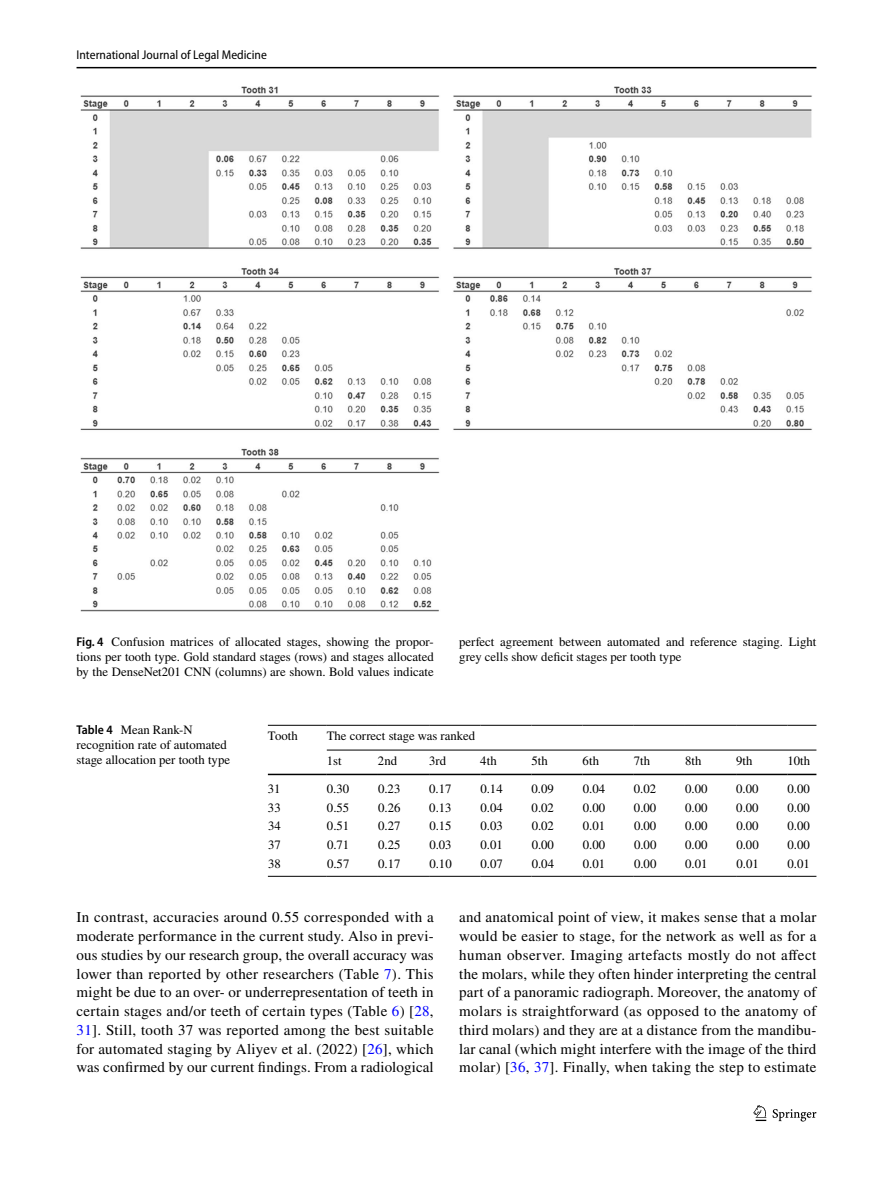
<style>
.page{position:relative;width:893px;height:1187px;background:#fff}
.page>*{position:absolute;margin:0;border:0;box-sizing:border-box;transform-origin:0 0}
.t1{font:15px/18.8px "STIX";letter-spacing:.01em;color:#000;text-align:justify}
.t2{font:12.75px/15px "STIX";color:#000}
.t3{font:semi-condensed 12.75px "Myriad Pro";color:#000}
.s1{font-family:"Myriad Pro";font-weight:600;font-stretch:semi-condensed}
.s2{color:#00f}
</style>
<div class="page">
<hr style="left:77px;top:67px;width:739px;height:1px;background:#000">
<svg style="left:753px;top:1105px;width:13px;height:15px"></svg>
<svg style="left:773px;top:1109px;width:43px;height:12px"></svg>
<img style="left:81px;top:87px;width:731px;height:524px">
<hr style="left:268px;top:724px;width:59px;height:1px;background:#000">
<hr style="left:327px;top:724px;width:51px;height:1px;background:#000">
<hr style="left:378px;top:724px;width:51px;height:1px;background:#000">
<hr style="left:429px;top:724px;width:51px;height:1px;background:#000">
<hr style="left:480px;top:724px;width:51px;height:1px;background:#000">
<hr style="left:531px;top:724px;width:52px;height:1px;background:#000">
<hr style="left:583px;top:724px;width:51px;height:1px;background:#000">
<hr style="left:634px;top:724px;width:51px;height:1px;background:#000">
<hr style="left:685px;top:724px;width:51px;height:1px;background:#000">
<hr style="left:736px;top:724px;width:51px;height:1px;background:#000">
<svg style="left:787px;top:724px;width:29px;height:1px"></svg>
<hr style="left:268px;top:773px;width:59px;height:2px;background:#000">
<hr style="left:327px;top:773px;width:51px;height:2px;background:#000">
<hr style="left:378px;top:773px;width:51px;height:2px;background:#000">
<hr style="left:429px;top:773px;width:51px;height:2px;background:#000">
<hr style="left:480px;top:773px;width:51px;height:2px;background:#000">
<hr style="left:531px;top:773px;width:52px;height:2px;background:#000">
<hr style="left:583px;top:773px;width:51px;height:2px;background:#000">
<hr style="left:634px;top:773px;width:51px;height:2px;background:#000">
<hr style="left:685px;top:773px;width:51px;height:2px;background:#000">
<hr style="left:736px;top:773px;width:51px;height:2px;background:#000">
<hr style="left:787px;top:773px;width:29px;height:2px;background:#000">
<hr style="left:268px;top:875px;width:59px;height:1px;background:#000">
<hr style="left:327px;top:875px;width:51px;height:1px;background:#000">
<hr style="left:378px;top:875px;width:51px;height:1px;background:#000">
<hr style="left:429px;top:875px;width:51px;height:1px;background:#000">
<hr style="left:480px;top:875px;width:51px;height:1px;background:#000">
<hr style="left:531px;top:875px;width:52px;height:1px;background:#000">
<hr style="left:583px;top:875px;width:51px;height:1px;background:#000">
<hr style="left:634px;top:875px;width:51px;height:1px;background:#000">
<hr style="left:685px;top:875px;width:51px;height:1px;background:#000">
<hr style="left:736px;top:875px;width:51px;height:1px;background:#000">
<svg style="left:787px;top:875px;width:29px;height:1px"></svg>
<hr style="left:327px;top:749px;width:489px;height:1px;background:#000">
<p class="t3" style="left:77px;top:48px;width:192px">International Journal of Legal Medicine</p>
<p class="t2" style="left:77px;top:635px;width:359px;text-align:justify"><span class="s1">Fig. 4</span> Confusion matrices of allocated stages, showing the propor&shy;tions per tooth type. Gold standard stages (rows) and stages allocated by the DenseNet201 CNN (columns) are shown. Bold values indicate</p>
<p class="t2" style="left:459px;top:635px;width:359px">perfect agreement between automated and reference staging. Light grey cells show deficit stages per tooth type</p>
<p class="t2" style="left:77px;top:723px;width:155px"><span class="s1">Table 4</span> Mean Rank-N recognition rate of automated stage allocation per tooth type</p>
<p class="t2" style="left:268px;top:729px;width:32px">Tooth</p>
<p class="t2" style="left:327px;top:724px;width:150px;line-height:24.5px">The correct stage was ranked<br>1st</p>
<p class="t2" style="left:378px;top:753px;width:21px">2nd</p>
<p class="t2" style="left:429px;top:753px;width:18px">3rd</p>
<p class="t2" style="left:480px;top:753px;width:18px">4th</p>
<p class="t2" style="left:531px;top:753px;width:18px">5th</p>
<p class="t2" style="left:583px;top:753px;width:18px">6th</p>
<p class="t2" style="left:634px;top:753px;width:18px">7th</p>
<p class="t2" style="left:685px;top:753px;width:18px">8th</p>
<p class="t2" style="left:736px;top:753px;width:18px">9th</p>
<p class="t2" style="left:787px;top:753px;width:24px">10th</p>
<p class="t2" style="left:268px;top:781px;width:14px">31</p>
<p class="t2" style="left:327px;top:781px;width:24px">0.30</p>
<p class="t2" style="left:378px;top:781px;width:24px">0.23</p>
<p class="t2" style="left:429px;top:781px;width:24px">0.17</p>
<p class="t2" style="left:480px;top:781px;width:24px">0.14</p>
<p class="t2" style="left:532px;top:781px;width:24px">0.09</p>
<p class="t2" style="left:583px;top:781px;width:24px">0.04</p>
<p class="t2" style="left:634px;top:781px;width:24px">0.02</p>
<p class="t2" style="left:685px;top:781px;width:24px">0.00</p>
<p class="t2" style="left:736px;top:781px;width:24px">0.00</p>
<p class="t2" style="left:787px;top:781px;width:24px">0.00</p>
<p class="t2" style="left:268px;top:800px;width:14px">33</p>
<p class="t2" style="left:327px;top:800px;width:24px">0.55</p>
<p class="t2" style="left:378px;top:800px;width:24px">0.26</p>
<p class="t2" style="left:429px;top:800px;width:24px">0.13</p>
<p class="t2" style="left:480px;top:800px;width:24px">0.04</p>
<p class="t2" style="left:532px;top:800px;width:24px">0.02</p>
<p class="t2" style="left:583px;top:800px;width:24px">0.00</p>
<p class="t2" style="left:634px;top:800px;width:24px">0.00</p>
<p class="t2" style="left:685px;top:800px;width:24px">0.00</p>
<p class="t2" style="left:736px;top:800px;width:24px">0.00</p>
<p class="t2" style="left:787px;top:800px;width:24px">0.00</p>
<p class="t2" style="left:268px;top:819px;width:14px">34</p>
<p class="t2" style="left:327px;top:819px;width:24px">0.51</p>
<p class="t2" style="left:378px;top:819px;width:24px">0.27</p>
<p class="t2" style="left:429px;top:819px;width:24px">0.15</p>
<p class="t2" style="left:480px;top:819px;width:24px">0.03</p>
<p class="t2" style="left:532px;top:819px;width:24px">0.02</p>
<p class="t2" style="left:583px;top:819px;width:24px">0.01</p>
<p class="t2" style="left:634px;top:819px;width:24px">0.00</p>
<p class="t2" style="left:685px;top:819px;width:24px">0.00</p>
<p class="t2" style="left:736px;top:819px;width:24px">0.00</p>
<p class="t2" style="left:787px;top:819px;width:24px">0.00</p>
<p class="t2" style="left:268px;top:838px;width:14px">37</p>
<p class="t2" style="left:327px;top:838px;width:24px">0.71</p>
<p class="t2" style="left:378px;top:838px;width:24px">0.25</p>
<p class="t2" style="left:429px;top:838px;width:24px">0.03</p>
<p class="t2" style="left:481px;top:838px;width:24px">0.01</p>
<p class="t2" style="left:532px;top:838px;width:24px">0.00</p>
<p class="t2" style="left:583px;top:838px;width:24px">0.00</p>
<p class="t2" style="left:634px;top:838px;width:24px">0.00</p>
<p class="t2" style="left:685px;top:838px;width:24px">0.00</p>
<p class="t2" style="left:736px;top:838px;width:24px">0.00</p>
<p class="t2" style="left:787px;top:838px;width:24px">0.00</p>
<p class="t2" style="left:268px;top:856px;width:14px">38</p>
<p class="t2" style="left:327px;top:856px;width:24px">0.57</p>
<p class="t2" style="left:378px;top:856px;width:24px">0.17</p>
<p class="t2" style="left:429px;top:856px;width:24px">0.10</p>
<p class="t2" style="left:481px;top:856px;width:24px">0.07</p>
<p class="t2" style="left:532px;top:856px;width:24px">0.04</p>
<p class="t2" style="left:583px;top:856px;width:24px">0.01</p>
<p class="t2" style="left:634px;top:856px;width:24px">0.00</p>
<p class="t2" style="left:685px;top:856px;width:24px">0.01</p>
<p class="t2" style="left:736px;top:856px;width:24px">0.01</p>
<p class="t2" style="left:788px;top:856px;width:24px">0.01</p>
<p class="t1" style="left:77px;top:908px;width:359px">In contrast, accuracies around 0.55 corresponded with a moderate performance in the current study. Also in previ&shy;ous studies by our research group, the overall accuracy was lower than reported by other researchers (Table <span class="s2">7</span>). This might be due to an over- or underrepresentation of teeth in certain stages and/or teeth of certain types (Table <span class="s2">6</span>) [<span class="s2">28</span>, <span class="s2">31</span>]. Still, tooth 37 was reported among the best suitable for automated staging by Aliyev et al. (2022) [<span class="s2">26</span>], which was confirmed by our current findings. From a radiological</p>
<p class="t1" style="left:459px;top:908px;width:359px">and anatomical point of view, it makes sense that a molar would be easier to stage, for the network as well as for a human observer. Imaging artefacts mostly do not affect the molars, while they often hinder interpreting the central part of a panoramic radiograph. Moreover, the anatomy of molars is straightforward (as opposed to the anatomy of third molars) and they are at a distance from the mandibu&shy;lar canal (which might interfere with the image of the third molar) [<span class="s2">36</span>, <span class="s2">37</span>]. Finally, when taking the step to estimate</p>
</div>
